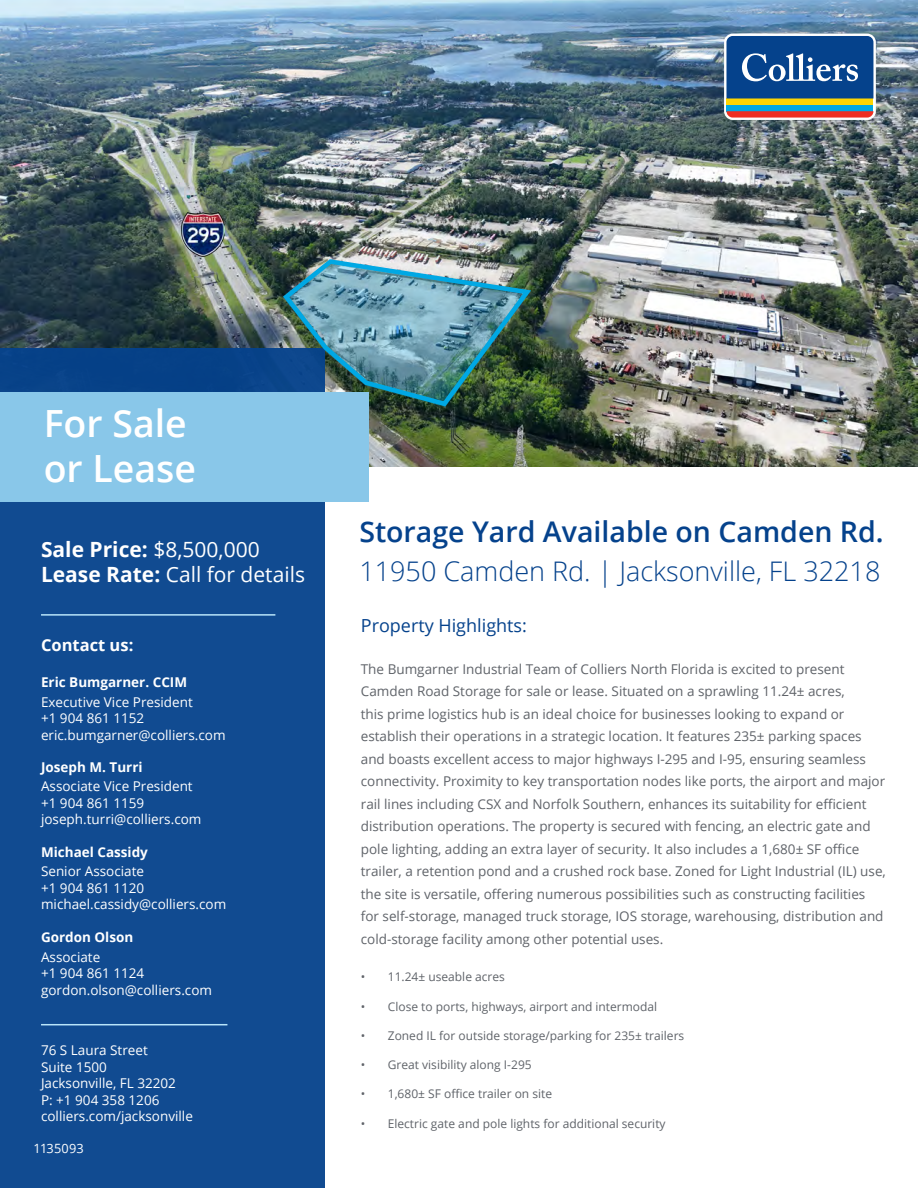
<style>
.page{position:relative;width:918px;height:1188px;background:#fff}
.page>*{position:absolute;margin:0;border:0;box-sizing:border-box;transform-origin:0 0}
.t1{font:600 37.5px "Open Sans";color:#fff}
.t2{font:600 28.5px "Open Sans";color:#05428c}
.t3{font:300 27px "Open Sans";color:#05428c}
.t4{font:21px "Open Sans";color:#fff}
.t5{font:700 21px "Open Sans";color:#fff}
.t6{font:18px "Open Sans";color:#05428c}
.t7{font:700 16.5px "Open Sans";color:#fff}
.t8{font:13.5px/22.5px "Open Sans";color:#5f6369}
.t9{font:13.5px "Open Sans";color:#fff}
.t10{font:700 13.5px "Open Sans";color:#fff}
.t11{font:12.75px "Open Sans";letter-spacing:.005em;color:#fff}
.t12{font:12px "Open Sans";color:#5f6369}
.s1{font-weight:400}
.s2{font-weight:700}
</style>
<div class="page">
<img style="left:0;top:0;width:918px;height:467px">
<div style="left:0;top:348px;width:325px;height:840px;background:#114b91"></div>
<div style="left:0;top:392px;width:368px;height:110px;background:#89c7e9"></div>
<div style="left:724px;top:34px;width:152px;height:86px;background:#fff;border-radius:9px"></div>
<div style="left:726px;top:105px;width:147px;height:6px;background:#00a8e4"></div>
<div style="left:726px;top:98px;width:147px;height:7px;background:#fed503"></div>
<svg style="left:726px;top:111px;width:147px;height:7px"></svg>
<svg style="left:726px;top:36px;width:147px;height:62px;background:#215798"></svg>
<hr style="left:41px;top:614px;width:234px;height:2px;background:#b9e5fa">
<hr style="left:41px;top:1024px;width:186px;height:1px;background:#b9e5fa">
<img style="left:181px;top:213px;width:44px;height:44px">
<img style="left:280px;top:255px;width:255px;height:154px">
<p class="t1" style="left:44px;top:397px;width:145px">For Sale</p>
<p class="t1" style="left:44px;top:442px;width:154px">or Lease</p>
<p class="t5" style="left:41px;top:535px;width:220px">Sale Price: <span class="s1">$8,500,000</span></p>
<p class="t4" style="left:41px;top:560px;width:265px"><span class="s2">Lease Rate:</span> Call for details</p>
<p class="t7" style="left:41px;top:633px;width:94px">Contact us:</p>
<p class="t10" style="left:41px;top:673px;width:148px">Eric Bumgarner. CCIM</p>
<p class="t9" style="left:41px;top:692px;width:153px">Executive Vice President</p>
<p class="t9" style="left:41px;top:709px;width:105px">+1 904 861 1152</p>
<p class="t9" style="left:41px;top:725px;width:186px">eric.bumgarner@colliers.com</p>
<p class="t10" style="left:41px;top:758px;width:103px">Joseph M. Turri</p>
<p class="t9" style="left:41px;top:777px;width:153px">Associate Vice President</p>
<p class="t9" style="left:41px;top:794px;width:105px">+1 904 861 1159</p>
<p class="t9" style="left:41px;top:810px;width:162px">joseph.turri@colliers.com</p>
<p class="t10" style="left:41px;top:842px;width:108px">Michael Cassidy</p>
<p class="t9" style="left:41px;top:862px;width:105px">Senior Associate</p>
<p class="t9" style="left:41px;top:879px;width:105px">+1 904 861 1120</p>
<p class="t9" style="left:41px;top:895px;width:187px">michael.cassidy@colliers.com</p>
<p class="t10" style="left:41px;top:928px;width:94px">Gordon Olson</p>
<p class="t9" style="left:41px;top:947px;width:61px">Associate</p>
<p class="t9" style="left:41px;top:964px;width:105px">+1 904 861 1124</p>
<p class="t9" style="left:41px;top:980px;width:173px">gordon.olson@colliers.com</p>
<p class="t9" style="left:41px;top:1041px;width:108px">76 S Laura Street</p>
<p class="t9" style="left:41px;top:1057px;width:67px">Suite 1500</p>
<p class="t9" style="left:41px;top:1074px;width:137px">Jacksonville, FL 32202</p>
<p class="t9" style="left:41px;top:1090px;width:120px">P: +1 904 358 1206</p>
<p class="t9" style="left:41px;top:1107px;width:153px">colliers.com/jacksonville</p>
<p class="t11" style="left:34px;top:1140px;width:52px">1135093</p>
<p class="t2" style="left:359px;top:512px;width:526px">Storage Yard Available on Camden Rd.</p>
<p class="t3" style="left:359px;top:553px;width:523px">11950 Camden Rd. | Jacksonville, FL 32218</p>
<p class="t6" style="left:361px;top:613px;width:168px">Property Highlights:</p>
<p class="t8" style="left:361px;top:657px;width:527px">The Bumgarner Industrial Team of Colliers North Florida is excited to present Camden Road Storage for sale or lease. Situated on a sprawling 11.24± acres,<br>this prime logistics hub is an ideal choice for businesses looking to expand or establish their operations in a strategic location. It features 235± parking spaces and boasts excellent access to major highways I-295 and I-95, ensuring seamless connectivity. Proximity to key transportation nodes like ports, the airport and major rail lines including CSX and Norfolk Southern, enhances its suitability for efficient distribution operations. The property is secured with fencing, an electric gate and pole lighting, adding an extra layer of security. It also includes a 1,680± SF office trailer, a retention pond and a crushed rock base. Zoned for Light Industrial (IL) use, the site is versatile, offering numerous possibilities such as constructing facilities for self-storage, managed truck storage, IOS storage, warehousing, distribution and cold-storage facility among other potential uses.</p>
<p class="t12" style="left:361px;top:969px;width:146px">• 11.24± useable acres</p>
<p class="t12" style="left:361px;top:998px;width:298px">• Close to ports, highways, airport and intermodal</p>
<p class="t12" style="left:361px;top:1027px;width:325px">• Zoned IL for outside storage/parking for 235± trailers</p>
<p class="t12" style="left:361px;top:1057px;width:172px">• Great visibility along I-295</p>
<p class="t12" style="left:361px;top:1086px;width:193px">• 1,680± SF office trailer on site</p>
<p class="t12" style="left:361px;top:1115px;width:306px">• Electric gate and pole lights for additional security</p>
</div>
